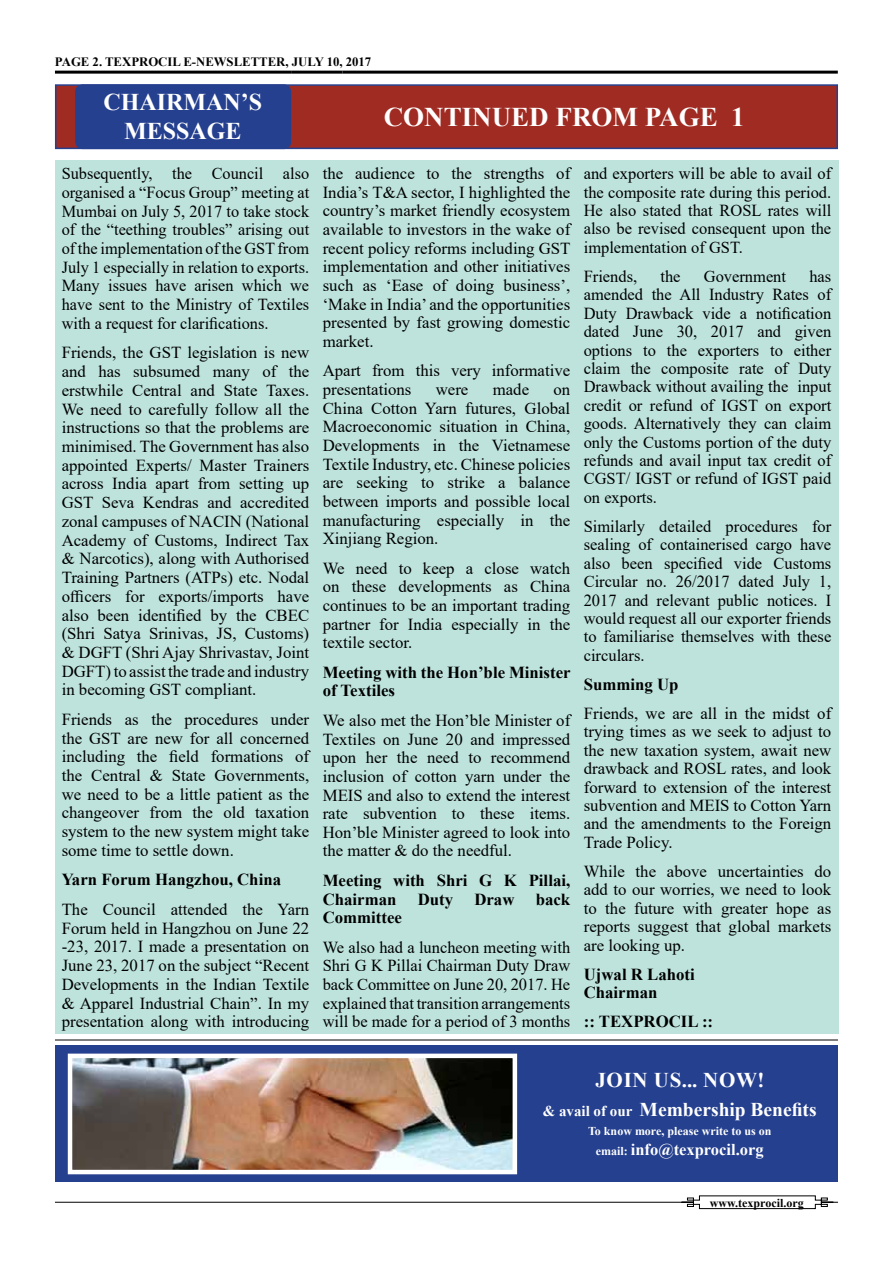
<style>
.page{position:relative;width:893px;height:1263px;background:#fff}
.page>*{position:absolute;margin:0;border:0;box-sizing:border-box;transform-origin:0 0}
.t1{font:700 27px "Times New Roman";color:#fff}
.t2{font:700 24px/28.8px "Times New Roman";color:#fff;text-align:center}
.t3{font:700 21px "Times New Roman";color:#fff}
.t4{font:700 19.5px "Times New Roman";color:#fff}
.t5{font:16.8px/18.8px "Times New Roman";color:#000;text-align:justify}
.t6{font:700 16.8px/18.6px "Times New Roman";color:#000}
.t7{font:700 16.5px "Times New Roman";color:#fff}
.t8{font:700 12.75px "Times New Roman";color:#000}
.t9{font:700 12px "Times New Roman";color:#fff}
.t10{font:700 12px "Times New Roman";color:#000}
.s1{font-size:15px}
.s2{font-size:12px}
</style>
<div class="page">
<hr style="left:55px;top:1202px;width:783px;height:1px;background:#000">
<svg style="left:681px;top:1195px;width:153px;height:14px"></svg>
<hr style="left:55px;top:71px;width:237px;height:3px;background:#000">
<hr style="left:292px;top:71px;width:51px;height:3px;background:#000">
<hr style="left:343px;top:71px;width:495px;height:3px;background:#000">
<div style="left:55px;top:84px;width:783px;height:65px;background:#a02b22;border:2px solid #25408f"></div>
<div style="left:76px;top:85px;width:214px;height:63px;background:#25408f;border-radius:7px"></div>
<div style="left:75px;top:84px;width:216px;height:65px;border:2px solid #25408f;border-radius:7px"></div>
<div style="left:55px;top:161px;width:783px;height:873px;background:#bde3dc"></div>
<hr style="left:55px;top:1040px;width:783px;height:1px;background:#000">
<div style="left:55px;top:1046px;width:782px;height:136px;background:#25408f"></div>
<img style="left:73px;top:1058px;width:439px;height:111px">
<div style="left:68px;top:1053px;width:449px;height:121px;border:4px solid #fff"></div>
<p class="t8" style="left:55px;top:53px;width:318px">PAGE 2. TEXPROCIL E-NEWSLETTER, JULY 10, 2017</p>
<h2 class="t2" style="left:103px;top:87px;width:160px">CHAIRMAN’S<br>MESSAGE</h2>
<h1 class="t1" style="left:384px;top:97px;width:362px">CONTINUED FROM PAGE 1</h1>
<p class="t5" style="left:62px;top:164px;width:249px">Subsequently, the Council also organised a “Focus Group” meeting at Mumbai on July 5, 2017 to take stock of the “teething troubles” arising out of the implementation of the GST from July 1 especially in relation to exports.<br>Many issues have arisen which we have sent to the Ministry of Textiles with a request for clarifications.</p>
<p class="t5" style="left:62px;top:343px;width:249px">Friends, the GST legislation is new and has subsumed many of the erstwhile Central and State Taxes.<br>We need to carefully follow all the instructions so that the problems are minimised. The Government has also appointed Experts/ Master Trainers across India apart from setting up GST Seva Kendras and accredited zonal campuses of NACIN (National Academy of Customs, Indirect Tax &amp; Narcotics), along with Authorised Training Partners (ATPs) etc. Nodal officers for exports/imports have also been identified by the CBEC (Shri Satya Srinivas, JS, Customs) &amp; DGFT (Shri Ajay Shrivastav, Joint DGFT) to assist the trade and industry in becoming GST compliant.</p>
<p class="t5" style="left:62px;top:709px;width:249px">Friends as the procedures under the GST are new for all concerned including the field formations of the Central &amp; State Governments, we need to be a little patient as the changeover from the old taxation system to the new system might take some time to settle down.</p>
<p class="t6" style="left:62px;top:870px;width:221px">Yarn Forum Hangzhou, China</p>
<p class="t5" style="left:62px;top:899px;width:249px">The Council attended the Yarn Forum held in Hangzhou on June 22 -23, 2017. I made a presentation on June 23, 2017 on the subject “Recent Developments in the Indian Textile &amp; Apparel Industrial Chain”. In my presentation along with introducing</p>
<p class="t5" style="left:323px;top:164px;width:249px">the audience to the strengths of India’s T&amp;A sector, I highlighted the country’s market friendly ecosystem available to investors in the wake of recent policy reforms including GST implementation and other initiatives such as ‘Ease of doing business’, ‘Make in India’ and the opportunities presented by fast growing domestic market.</p>
<p class="t5" style="left:323px;top:361px;width:249px">Apart from this very informative presentations</p>
<p class="t5" style="left:436px;top:380px;width:34px">were</p>
<p class="t5" style="left:493px;top:380px;width:38px">made</p>
<p class="t5" style="left:323px;top:380px;width:249px;text-indent:231px">on China Cotton Yarn futures, Global Macroeconomic situation in China, Developments in the Vietnamese Textile Industry, etc. Chinese policies are seeking to strike a balance between imports and possible local manufacturing especially in the Xinjiang Region.</p>
<p class="t5" style="left:323px;top:558px;width:249px">We need to keep a close watch on these developments as China continues to be an important trading partner for India especially in the textile sector.</p>
<p class="t6" style="left:323px;top:662px;width:249px">Meeting with the Hon’ble Minister of Textiles</p>
<p class="t5" style="left:323px;top:710px;width:249px">We also met the Hon’ble Minister of Textiles on June 20 and impressed upon her the need to recommend inclusion of cotton yarn under the MEIS and also to extend the interest rate subvention to these items.<br>Hon’ble Minister agreed to look into the matter &amp; do the needful.</p>
<p class="t6" style="left:323px;top:870px;width:249px">Meeting with Shri G K Pillai,<br>Chairman</p>
<p class="t6" style="left:418px;top:889px;width:37px">Duty</p>
<p class="t6" style="left:474px;top:889px;width:42px">Draw</p>
<p class="t6" style="left:536px;top:889px;width:36px">back</p>
<p class="t6" style="left:323px;top:908px;width:81px">Committee</p>
<p class="t5" style="left:323px;top:937px;width:249px">We also had a luncheon meeting with Shri G K Pillai Chairman Duty Draw back Committee on June 20, 2017. He explained that transition arrangements will be made for a period of 3 months</p>
<p class="t5" style="left:584px;top:164px;width:249px">and exporters will be able to avail of the composite rate during this period.<br>He also stated that ROSL rates will also be revised consequent upon the implementation of GST.</p>
<p class="t5" style="left:584px;top:266px;width:55px">Friends,</p>
<p class="t5" style="left:660px;top:266px;width:22px">the</p>
<p class="t5" style="left:704px;top:266px;width:84px">Government</p>
<p class="t5" style="left:584px;top:267px;width:249px;text-indent:226px">has amended the All Industry Rates of Duty Drawback vide a notification dated June 30, 2017 and given options to the exporters to either claim the composite rate of Duty Drawback without availing the input credit or refund of IGST on export goods. Alternatively they can claim only the Customs portion of the duty refunds and avail input tax credit of CGST/ IGST or refund of IGST paid on exports.</p>
<p class="t5" style="left:584px;top:517px;width:249px">Similarly detailed procedures for sealing of containerised cargo have also been specified vide Customs Circular no. 26/2017 dated July 1, 2017 and relevant public notices. I would request all our exporter friends to familiarise themselves with these circulars.</p>
<p class="t6" style="left:584px;top:674px;width:96px">Summing Up</p>
<p class="t5" style="left:584px;top:704px;width:249px">Friends, we are all in the midst of trying times as we seek to adjust to the new taxation system, await new drawback and ROSL rates, and look forward to extension of the interest subvention and MEIS to Cotton Yarn and the amendments to the Foreign Trade Policy.</p>
<p class="t5" style="left:584px;top:862px;width:249px">While the above uncertainties do add to our worries, we need to look to the future with greater hope as reports suggest that global markets are looking up.</p>
<p class="t6" style="left:584px;top:964px;width:113px">Ujwal R Lahoti<br>Chairman</p>
<p class="t6" style="left:584px;top:1012px;width:131px">:: TEXPROCIL ::</p>
<p class="t3" style="left:595px;top:1065px;width:26px">Join</p>
<p class="t3" style="left:654px;top:1065px;width:112px">Us... Now!</p>
<p class="t4" style="left:543px;top:1095px;width:275px"><span class="s1">&amp; avail of our</span> Membership Benefits</p>
<p class="t9" style="left:588px;top:1123px;width:185px">To know more, please write to us on</p>
<p class="t7" style="left:596px;top:1138px;width:169px"><span class="s2">email:</span> info@texprocil.org</p>
<p class="t10" style="left:710px;top:1194px;width:95px">www.texprocil.org</p>
</div>
